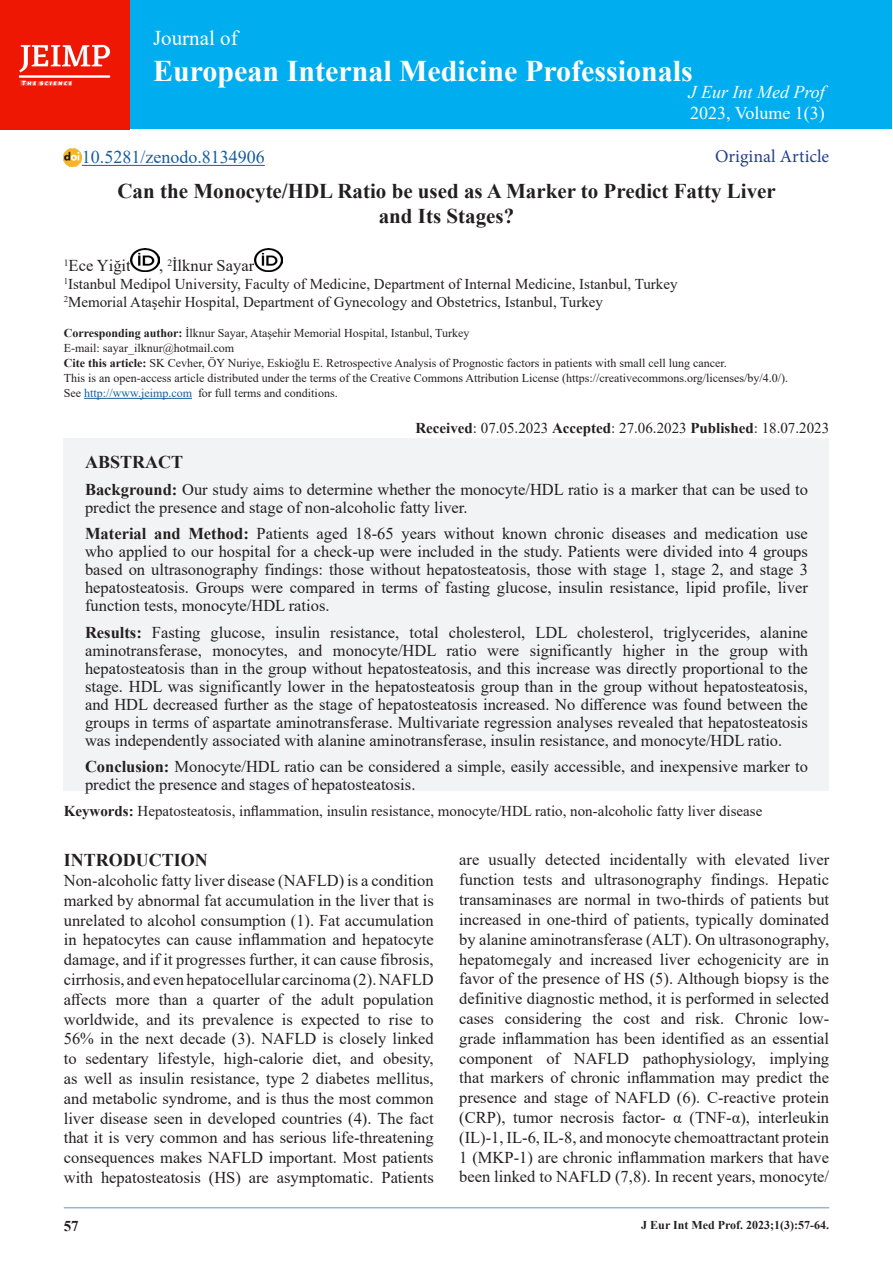
<style>
.page{position:relative;width:893px;height:1263px;background:#fff}
.page>*{position:absolute;margin:0;border:0;box-sizing:border-box;transform-origin:0 0}
.t1{font:700 30px "Times New Roman";color:#fff}
.t2{font:700 21px/25.2px "Times New Roman";color:#231f20;text-align:center}
.t3{font:21px "Times New Roman";color:#fff}
.t4{font:18px "Times New Roman";color:#175d9e}
.t5{font:700 18px "Times New Roman";color:#231f20}
.t6{font:18px "Times New Roman";color:#fff}
.t7{font:18px "Minion Pro";color:#253f8e}
.t8{font:italic 18px "Times New Roman";color:#fff}
.t9{font:16.5px/19.8px "Times New Roman";color:#231f20;text-align:justify}
.t10{font:15px "Times New Roman";color:#231f20}
.t11{font:700 15px "Times New Roman";color:#231f20}
.t12{font:12px "Times New Roman";color:#231f20}
.t13{font:700 12px "Times New Roman";color:#231f20}
.s1{font-weight:700}
.s2{color:#175d9e}
</style>
<div class="page">
<hr style="left:64px;top:1207px;width:765px;height:1px;background:#9ab1d9">
<div style="left:128px;top:1px;width:764px;height:128px;background:#00aeef"></div>
<img style="left:0;top:0;width:130px;height:130px">
<hr style="left:82px;top:165px;width:183px;height:1px;background:#175d9e">
<img style="left:64px;top:149px;width:18px;height:18px">
<hr style="left:84px;top:398px;width:108px;height:1px;background:#175d9e">
<img style="left:131px;top:248px;width:28px;height:23px">
<img style="left:254px;top:248px;width:29px;height:23px">
<div style="left:64px;top:438px;width:765px;height:352px;background:#f2f3f4"></div>
<p class="t3" style="left:153px;top:23px;width:86px">Journal of</p>
<p class="t1" style="left:153px;top:49px;width:541px">European Internal Medicine Professionals</p>
<p class="t8" style="left:689px;top:79px;width:138px">J Eur Int Med Prof</p>
<p class="t6" style="left:690px;top:101px;width:136px">2023, Volume 1(3)</p>
<p class="t4" style="left:82px;top:145px;width:184px">10.5281/zenodo.8134906</p>
<p class="t7" style="left:715px;top:144px;width:116px">Original Article</p>
<p class="t2" style="left:117px;top:178px;width:660px">Can the Monocyte/HDL Ratio be used as A Marker to Predict Fatty Liver and Its Stages?</p>
<p class="t9" style="left:64px;top:255px;width:68px"><sup>1</sup>Ece Yiğit</p>
<p class="t9" style="left:159px;top:255px;width:97px">, <sup>2</sup>İlknur Sayar</p>
<p class="t10" style="left:64px;top:273px;width:615px"><sup>1</sup>Istanbul Medipol University, Faculty of Medicine, Department of Internal Medicine, Istanbul, Turkey</p>
<p class="t10" style="left:64px;top:291px;width:541px"><sup>2</sup>Memorial Ataşehir Hospital, Department of Gynecology and Obstetrics, Istanbul, Turkey</p>
<p class="t12" style="left:64px;top:325px;width:407px"><span class="s1">Corresponding author:</span> İlknur Sayar, Ataşehir Memorial Hospital, Istanbul, Turkey</p>
<p class="t12" style="left:64px;top:340px;width:172px">E-mail: sayar_ilknur@hotmail.com</p>
<p class="t12" style="left:64px;top:355px;width:664px"><span class="s1">Cite this article:</span> SK Cevher, ÖY Nuriye, Eskioğlu E. Retrospective Analysis of Prognostic factors in patients with small cell lung cancer.</p>
<p class="t12" style="left:64px;top:370px;width:726px">This is an open-access article distributed under the terms of the Creative Commons Attribution License (https://creativecommons.org/licenses/by/4.0/).</p>
<p class="t12" style="left:64px;top:385px;width:275px">See <span class="s2">http://www.jeimp.com</span> for full terms and conditions.</p>
<p class="t10" style="left:415px;top:417px;width:415px"><span class="s1">Received</span>: 07.05.2023 <span class="s1">Accepted</span>: 27.06.2023 <span class="s1">Published</span>: 18.07.2023</p>
<p class="t5" style="left:85px;top:449px;width:100px">ABSTRACT</p>
<p class="t9" style="left:85px;top:480px;width:724px;line-height:18px"><span class="s1">Background:</span> Our study aims to determine whether the monocyte/HDL ratio is a marker that can be used to predict the presence and stage of non-alcoholic fatty liver.</p>
<p class="t9" style="left:85px;top:524px;width:724px;line-height:18px"><span class="s1">Material and Method:</span> Patients aged 18-65 years without known chronic diseases and medication use who applied to our hospital for a check-up were included in the study. Patients were divided into 4 groups based on ultrasonography findings: those without hepatosteatosis, those with stage 1, stage 2, and stage 3 hepatosteatosis. Groups were compared in terms of fasting glucose, insulin resistance, lipid profile, liver function tests, monocyte/HDL ratios.</p>
<p class="t9" style="left:85px;top:623px;width:724px;line-height:18px"><span class="s1">Results:</span> Fasting glucose, insulin resistance, total cholesterol, LDL cholesterol, triglycerides, alanine aminotransferase, monocytes, and monocyte/HDL ratio were significantly higher in the group with hepatosteatosis than in the group without hepatosteatosis, and this increase was directly proportional to the stage. HDL was significantly lower in the hepatosteatosis group than in the group without hepatosteatosis, and HDL decreased further as the stage of hepatosteatosis increased. No difference was found between the groups in terms of aspartate aminotransferase. Multivariate regression analyses revealed that hepatosteatosis was independently associated with alanine aminotransferase, insulin resistance, and monocyte/HDL ratio.</p>
<p class="t9" style="left:85px;top:757px;width:724px;line-height:18px"><span class="s1">Conclusion:</span> Monocyte/HDL ratio can be considered a simple, easily accessible, and inexpensive marker to predict the presence and stages of hepatosteatosis.</p>
<p class="t10" style="left:64px;top:801px;width:700px"><span class="s1">Keywords:</span> Hepatosteatosis, inflammation, insulin resistance, monocyte/HDL ratio, non-alcoholic fatty liver disease</p>
<p class="t5" style="left:64px;top:847px;width:145px">INTRODUCTION</p>
<p class="t9" style="left:64px;top:870px;width:371px">Non-alcoholic fatty liver disease (NAFLD) is a condition marked by abnormal fat accumulation in the liver that is unrelated to alcohol consumption (1). Fat accumulation in hepatocytes can cause inflammation and hepatocyte damage, and if it progresses further, it can cause fibrosis, cirrhosis, and even hepatocellular carcinoma (2). NAFLD affects more than a quarter of the adult population worldwide, and its prevalence is expected to rise to 56% in the next decade (3). NAFLD is closely linked to sedentary lifestyle, high-calorie diet, and obesity, as well as insulin resistance, type 2 diabetes mellitus, and metabolic syndrome, and is thus the most common liver disease seen in developed countries (4). The fact that it is very common and has serious life-threatening consequences makes NAFLD important. Most patients with hepatosteatosis (HS) are asymptomatic. Patients</p>
<p class="t9" style="left:459px;top:849px;width:371px">are usually detected incidentally with elevated liver function tests and ultrasonography findings. Hepatic transaminases are normal in two-thirds of patients but increased in one-third of patients, typically dominated by alanine aminotransferase (ALT). On ultrasonography, hepatomegaly and increased liver echogenicity are in favor of the presence of HS (5). Although biopsy is the definitive diagnostic method, it is performed in selected cases considering the cost and risk. Chronic low&shy;grade inflammation has been identified as an essential component of NAFLD pathophysiology, implying that markers of chronic inflammation may predict the presence and stage of NAFLD (6). C-reactive protein (CRP), tumor necrosis factor- α (TNF-α), interleukin (IL)-1, IL-6, IL-8, and monocyte chemoattractant protein 1 (MKP-1) are chronic inflammation markers that have been linked to NAFLD (7,8). In recent years, monocyte/</p>
<p class="t11" style="left:64px;top:1215px;width:16px">57</p>
<p class="t13" style="left:641px;top:1216px;width:189px">J Eur Int Med Prof. 2023;1(3):57-64.</p>
</div>
